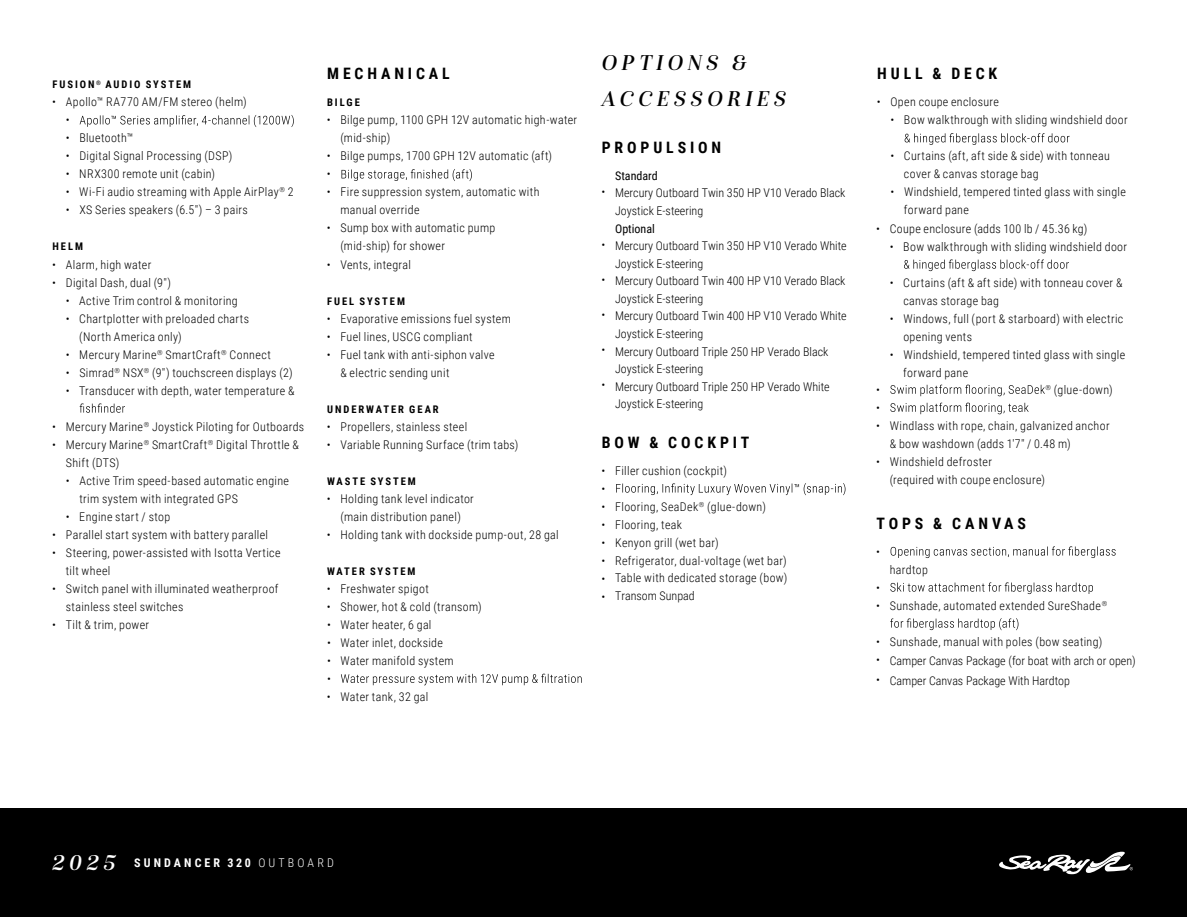
<style>
.page{position:relative;width:1187px;height:917px;background:#fff}
.page>*{position:absolute;margin:0;border:0;box-sizing:border-box;transform-origin:0 0}
.t1{font:italic 22.5px/36px "Isabel";letter-spacing:.195em;color:#000}
.t2{font:700 15.75px "Roboto Condensed";letter-spacing:.245em;color:#000}
.t3{font:300 12px/18px "Roboto Condensed";letter-spacing:.03em;color:#000}
.t4{font:300 12px/17.5px "Roboto Condensed";color:#000}
.t5{font:700 12px "Roboto Condensed";letter-spacing:.255em;color:#fff}
.t6{font:12px "Roboto Condensed";color:#000}
.t7{font:700 10.5px "Roboto Condensed";letter-spacing:.185em;color:#000}
.s1{font-family:"Isabel";font-weight:400;font-style:italic;font-size:22.5px}
.s2{font-weight:300}
</style>
<div class="page">
<div style="left:0;top:808px;width:1186px;height:108px;background:#000"></div>
<svg style="left:999px;top:851px;width:133px;height:23px"></svg>
<svg style="left:80px;top:115px;width:214px;height:12px"></svg>
<svg style="left:80px;top:403px;width:45px;height:9px"></svg>
<svg style="left:341px;top:169px;width:131px;height:12px"></svg>
<svg style="left:341px;top:673px;width:240px;height:12px"></svg>
<svg style="left:616px;top:483px;width:229px;height:12px"></svg>
<svg style="left:904px;top:133px;width:165px;height:12px"></svg>
<svg style="left:904px;top:259px;width:164px;height:12px"></svg>
<svg style="left:890px;top:384px;width:154px;height:12px"></svg>
<svg style="left:890px;top:402px;width:138px;height:12px"></svg>
<svg style="left:890px;top:546px;width:225px;height:12px"></svg>
<svg style="left:890px;top:582px;width:202px;height:12px"></svg>
<svg style="left:890px;top:618px;width:128px;height:12px"></svg>
<p class="t7" style="left:52px;top:77px;width:140px">FUSION<sup>®</sup> AUDIO SYSTEM</p>
<p class="t3" style="left:66px;top:93px;width:182px;text-indent:-13px">• Apollo™ RA770 AM/FM stereo (helm) •</p>
<p class="t3" style="left:66px;top:129px;width:69px">• Bluetooth™</p>
<p class="t3" style="left:66px;top:147px;width:168px">• Digital Signal Processing (DSP)</p>
<p class="t3" style="left:66px;top:165px;width:151px">• NRX300 remote unit (cabin)</p>
<p class="t3" style="left:66px;top:183px;width:229px">• Wi-Fi audio streaming with Apple AirPlay<sup>®</sup> 2</p>
<p class="t3" style="left:66px;top:201px;width:183px">• XS Series speakers (6.5″) – 3 pairs</p>
<p class="t7" style="left:52px;top:239px;width:32px">HELM</p>
<p class="t3" style="left:52px;top:255px;width:101px">• Alarm, high water</p>
<p class="t3" style="left:52px;top:273px;width:120px">• Digital Dash, dual (9″)</p>
<p class="t3" style="left:66px;top:291px;width:173px">• Active Trim control &amp; monitoring</p>
<p class="t3" style="left:79px;top:309px;width:171px;text-indent:-14px">• Chartplotter with preloaded charts (North America only)</p>
<p class="t3" style="left:66px;top:345px;width:206px">• Mercury Marine<sup>®</sup> SmartCraft<sup>®</sup> Connect</p>
<p class="t3" style="left:66px;top:363px;width:228px">• Simrad<sup>®</sup> NSX<sup>®</sup> (9″) touchscreen displays (2)</p>
<p class="t3" style="left:66px;top:381px;width:230px">• Transducer with depth, water temperature &amp;</p>
<p class="t3" style="left:52px;top:417px;width:253px">• Mercury Marine<sup>®</sup> Joystick Piloting for Outboards</p>
<p class="t3" style="left:66px;top:435px;width:235px;text-indent:-14px">• Mercury Marine<sup>®</sup> SmartCraft<sup>®</sup> Digital Throttle &amp;<br>Shift (DTS)</p>
<p class="t3" style="left:79px;top:471px;width:211px;text-indent:-13px">• Active Trim speed-based automatic engine trim system with integrated GPS</p>
<p class="t3" style="left:66px;top:507px;width:106px">• Engine start / stop</p>
<p class="t3" style="left:52px;top:525px;width:217px">• Parallel start system with battery parallel</p>
<p class="t3" style="left:66px;top:543px;width:216px;text-indent:-14px">• Steering, power-assisted with Isotta Vertice tilt wheel</p>
<p class="t3" style="left:66px;top:579px;width:214px;text-indent:-13px">• Switch panel with illuminated weatherproof stainless steel switches</p>
<p class="t3" style="left:52px;top:615px;width:98px">• Tilt &amp; trim, power</p>
<h2 class="t2" style="left:327px;top:63px;width:124px">MECHANICAL</h2>
<p class="t7" style="left:327px;top:95px;width:34px">BILGE</p>
<p class="t3" style="left:340px;top:111px;width:238px;text-indent:-13px">• Bilge pump, 1100 GPH 12V automatic high-water (mid-ship)</p>
<p class="t3" style="left:327px;top:147px;width:227px">• Bilge pumps, 1700 GPH 12V automatic (aft) •</p>
<p class="t3" style="left:340px;top:183px;width:200px;text-indent:-13px">• Fire suppression system, automatic with manual override</p>
<p class="t3" style="left:340px;top:219px;width:156px;text-indent:-14px">• Sump box with automatic pump (mid-ship) for shower</p>
<p class="t3" style="left:327px;top:255px;width:86px">• Vents, integral</p>
<p class="t7" style="left:327px;top:293px;width:79px">FUEL SYSTEM</p>
<p class="t3" style="left:327px;top:309px;width:185px">• Evaporative emissions fuel system</p>
<p class="t3" style="left:327px;top:327px;width:147px">• Fuel lines, USCG compliant</p>
<p class="t3" style="left:340px;top:345px;width:156px;text-indent:-13px">• Fuel tank with anti-siphon valve &amp; electric sending unit</p>
<p class="t7" style="left:327px;top:401px;width:113px">UNDERWATER GEAR</p>
<p class="t3" style="left:327px;top:417px;width:142px">• Propellers, stainless steel</p>
<p class="t3" style="left:327px;top:435px;width:193px">• Variable Running Surface (trim tabs)</p>
<p class="t7" style="left:327px;top:473px;width:90px">WASTE SYSTEM</p>
<p class="t3" style="left:327px;top:489px;width:148px;text-align:center">• Holding tank level indicator (main distribution panel)</p>
<p class="t3" style="left:327px;top:525px;width:233px">• Holding tank with dockside pump-out, 28 gal</p>
<p class="t7" style="left:327px;top:563px;width:90px">WATER SYSTEM</p>
<p class="t3" style="left:327px;top:579px;width:103px">• Freshwater spigot</p>
<p class="t3" style="left:327px;top:597px;width:156px">• Shower, hot &amp; cold (transom)</p>
<p class="t3" style="left:327px;top:615px;width:106px">• Water heater, 6 gal</p>
<p class="t3" style="left:327px;top:633px;width:117px">• Water inlet, dockside</p>
<p class="t3" style="left:327px;top:651px;width:128px">• Water manifold system •</p>
<p class="t3" style="left:327px;top:687px;width:103px">• Water tank, 32 gal</p>
<h1 class="t1" style="left:601px;top:47px;width:186px">OPTIONS &amp;<br>ACCESSORIES</h1>
<h2 class="t2" style="left:602px;top:136px;width:121px">PROPULSION</h2>
<p class="t3" style="left:601px;top:182px;width:5px">•</p>
<p class="t6" style="left:615px;top:167px;width:44px">Standard</p>
<p class="t4" style="left:615px;top:184px;width:232px">Mercury Outboard Twin 350 HP V10 Verado Black<br>Joystick E-steering</p>
<p class="t6" style="left:615px;top:220px;width:41px">Optional</p>
<p class="t4" style="left:615px;top:236px;width:233px">Mercury Outboard Twin 350 HP V10 Verado White<br>Joystick E-steering<br>Mercury Outboard Twin 400 HP V10 Verado Black<br>Joystick E-steering<br>Mercury Outboard Twin 400 HP V10 Verado White<br>Joystick E-steering<br>Mercury Outboard Triple 250 HP Verado Black<br>Joystick E-steering<br>Mercury Outboard Triple 250 HP Verado White<br>Joystick E-steering</p>
<h2 class="t2" style="left:602px;top:431px;width:149px">BOW &amp; COCKPIT</h2>
<p class="t3" style="left:601px;top:460px;width:127px">• Filler cushion (cockpit) •</p>
<p class="t3" style="left:601px;top:496px;width:166px">• Flooring, SeaDek<sup>®</sup> (glue-down)</p>
<p class="t3" style="left:601px;top:514px;width:82px">• Flooring, teak</p>
<p class="t3" style="left:601px;top:532px;width:118px">• Kenyon grill (wet bar)</p>
<p class="t3" style="left:601px;top:550px;width:187px">• Refrigerator, dual-voltage (wet bar)</p>
<p class="t3" style="left:601px;top:568px;width:187px">• Table with dedicated storage (bow)</p>
<p class="t4" style="left:601px;top:586px;width:94px">• Transom Sunpad</p>
<p class="t3" style="left:601px;top:235px;width:5px">•</p>
<p class="t3" style="left:601px;top:270px;width:5px">•</p>
<p class="t3" style="left:601px;top:305px;width:5px">•</p>
<p class="t3" style="left:601px;top:340px;width:5px">•</p>
<p class="t3" style="left:601px;top:375px;width:5px">•</p>
<h2 class="t2" style="left:877px;top:63px;width:121px">HULL &amp; DECK</h2>
<p class="t3" style="left:876px;top:93px;width:123px">• Open coupe enclosure</p>
<p class="t3" style="left:890px;top:111px;width:239px">• Bow walkthrough with sliding windshield door</p>
<p class="t3" style="left:903px;top:147px;width:207px;text-indent:-14px">• Curtains (aft, aft side &amp; side) with tonneau cover &amp; canvas storage bag</p>
<p class="t3" style="left:903px;top:183px;width:223px;text-indent:-13px">• Windshield, tempered tinted glass with single forward pane</p>
<p class="t3" style="left:876px;top:219px;width:213px">• Coupe enclosure (adds 100 lb / 45.36 kg)</p>
<p class="t3" style="left:889px;top:237px;width:239px">• Bow walkthrough with sliding windshield door</p>
<p class="t3" style="left:903px;top:273px;width:220px;text-indent:-14px">• Curtains (aft &amp; aft side) with tonneau cover &amp; canvas storage bag</p>
<p class="t3" style="left:903px;top:309px;width:221px;text-indent:-13px">• Windows, full (port &amp; starboard) with electric opening vents</p>
<p class="t3" style="left:903px;top:345px;width:223px;text-indent:-13px">• Windshield, tempered tinted glass with single forward pane</p>
<p class="t3" style="left:876px;top:380px;width:5px">•</p>
<p class="t3" style="left:1045px;top:380px;width:69px"><sup>®</sup> (glue-down)</p>
<p class="t3" style="left:876px;top:398px;width:5px">•</p>
<p class="t3" style="left:889px;top:416px;width:221px;text-indent:-14px">• Windlass with rope, chain, galvanized anchor &amp; bow washdown (adds 1′7″ / 0.48 m)</p>
<p class="t3" style="left:889px;top:452px;width:157px;text-indent:-13px">• Windshield defroster<br>(required with coupe enclosure)</p>
<h2 class="t2" style="left:876px;top:512px;width:151px">TOPS &amp; CANVAS</h2>
<p class="t3" style="left:876px;top:542px;width:5px">•</p>
<p class="t3" style="left:889px;top:559px;width:40px">hardtop</p>
<p class="t3" style="left:876px;top:577px;width:5px">•</p>
<p class="t3" style="left:876px;top:595px;width:232px">• Sunshade, automated extended SureShade<sup>®</sup></p>
<p class="t3" style="left:876px;top:631px;width:5px;line-height:18.9px;text-align:justify">• • •</p>
<p class="t4" style="left:889px;top:631px;width:247px;line-height:19.5px">Sunshade, manual with poles (bow seating)<br>Camper Canvas Package (for boat with arch or open)<br>Camper Canvas Package With Hardtop</p>
<p class="t5" style="left:52px;top:854px;width:283px"><span class="s1">2025</span> SUNDANCER 320 <span class="s2">OUTBOARD</span></p>
</div>
